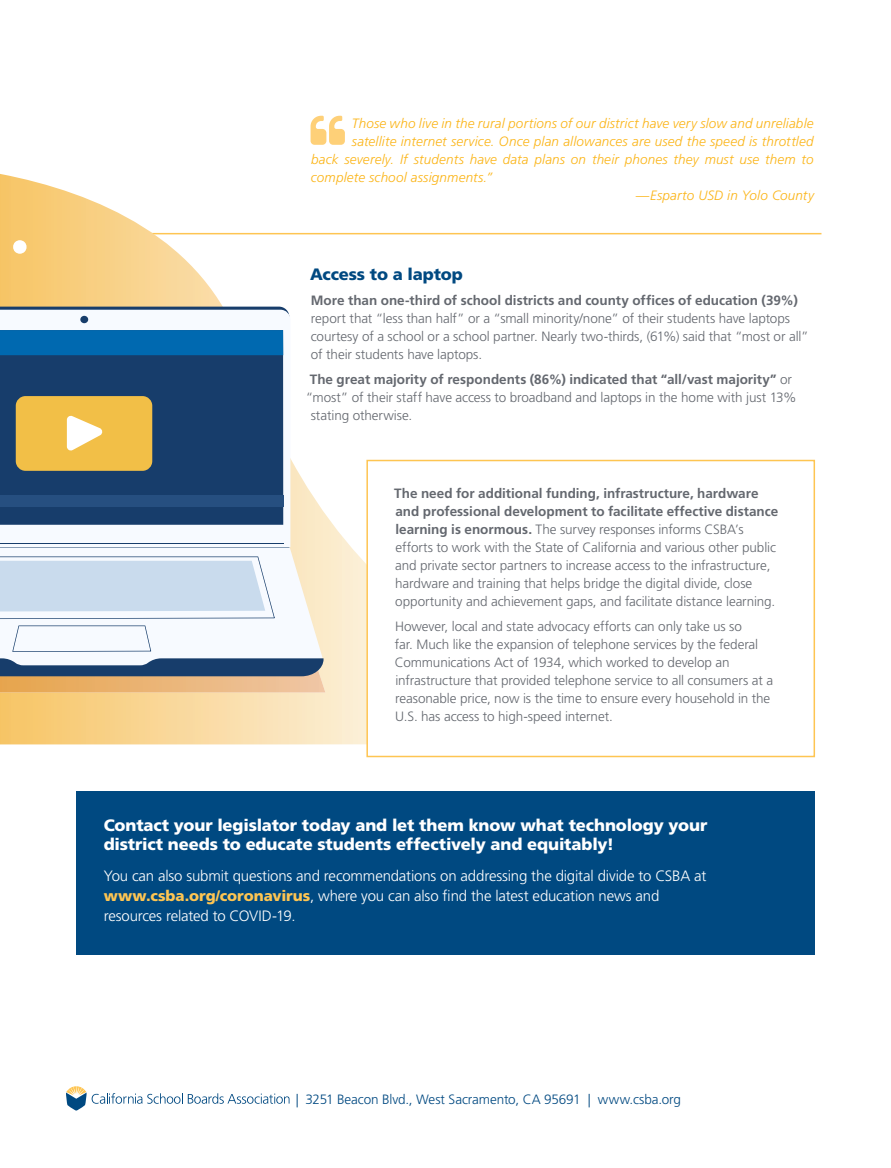
<style>
.page{position:relative;width:891px;height:1168px;background:#fff}
.page>*{position:absolute;margin:0;border:0;box-sizing:border-box;transform-origin:0 0}
.Body{font:900 16.5px/19.5px "Frutiger LT Std";letter-spacing:-.01em;color:#fff}
.Body-2{font:900 16.5px "Frutiger LT Std";letter-spacing:-.005em;color:#004981}
.Body-3{font:300 15px/20px "Frutiger LT Std";letter-spacing:-.01em;color:#fff}
.Body-4{font:300 13.5px/18px "Frutiger LT Std";letter-spacing:-.005em;color:#64686f}
.Body-5{font:italic 300 13.5px "Frutiger LT Std";letter-spacing:.01em;color:#fbb416}
.Body-6{font:700 13.5px "Frutiger LT Std";color:#64686f}
.t1{font:300 13.5px "Frutiger LT Std";letter-spacing:-.005em;color:#004981}
.s1{font-weight:700}
.s2{font-weight:300}
.s3{font-weight:900;color:#fec552}
</style>
<div class="page">
<svg style="left:311px;top:116px;width:34px;height:29px"></svg>
<hr style="left:50px;top:233px;width:771px;height:1px;background:#fec552">
<svg style="left:0;top:174px;width:460px;height:570px"></svg>
<svg style="left:0;top:554px;width:325px;height:138px"></svg>
<svg style="left:0;top:310px;width:290px;height:237px"></svg>
<div style="left:0;top:330px;width:283px;height:195px;background:#173d6b"></div>
<div style="left:0;top:330px;width:283px;height:25px;background:#0069b0"></div>
<div style="left:80px;top:316px;width:8px;height:7px;background:#173d6b;border-radius:50%"></div>
<svg style="left:0;top:547px;width:324px;height:129px"></svg>
<hr style="left:0;top:543px;width:283px;height:1px;background:#173d6b">
<div style="left:16px;top:396px;width:136px;height:75px;background:#f2bf47;border-radius:10px"></div>
<svg style="left:67px;top:415px;width:36px;height:36px"></svg>
<div style="left:0;top:496px;width:283px;height:11px;background:#264f80"></div>
<div style="left:367px;top:460px;width:447px;height:296px;background:#fff"></div>
<div style="left:366px;top:460px;width:449px;height:297px;border:2px solid #fec552"></div>
<div style="left:77px;top:791px;width:738px;height:164px;background:#004981"></div>
<svg style="left:66px;top:1086px;width:224px;height:24px"></svg>
<p class="Body-5" style="left:352px;top:115px;width:463px">Those who live in the rural portions of our district have very slow and unreliable</p>
<p class="Body-5" style="left:352px;top:133px;width:463px">satellite internet service. Once plan allowances are used the speed is throttled</p>
<p class="Body-5" style="left:311px;top:151px;width:504px">back severely. If students have data plans on their phones they must use them to</p>
<p class="Body-5" style="left:311px;top:169px;width:183px">complete school assignments.”</p>
<p class="Body-5" style="left:636px;top:187px;width:180px">—Esparto USD in Yolo County</p>
<p class="Body-2" style="left:310px;top:264px;width:154px">Access to a laptop</p>
<p class="Body-4" style="left:311px;top:291px;width:499px"><span class="s1">More than one‐third of school districts and county offices of education (39%) </span>report that “less than half” or a “small minority/none” of their students have laptops courtesy of a school or a school partner. Nearly two‐thirds, (61%) said that “most or all” of their students have laptops.</p>
<p class="Body-6" style="left:310px;top:371px;width:484px">The great majority of respondents (86%) indicated that “all/vast majority” <span class="s2">or</span></p>
<p class="Body-4" style="left:306px;top:388px;width:492px">“most” of their staff have access to broadband and laptops in the home with just 13%</p>
<p class="Body-4" style="left:311px;top:406px;width:103px">stating otherwise.</p>
<p class="Body-4" style="left:394px;top:485px;width:386px"><span class="s1">The need for additional funding, infrastructure, hardware and professional development to facilitate effective distance learning is enormous.</span> The survey responses informs CSBA’s efforts to work with the State of California and various other public and private sector partners to increase access to the infrastructure, hardware and training that helps bridge the digital divide, close opportunity and achievement gaps, and facilitate distance learning.</p>
<p class="Body-4" style="left:395px;top:618px;width:380px">However, local and state advocacy efforts can only take us so<br>far. Much like the expansion of telephone services by the federal Communications Act of 1934, which worked to develop an infrastructure that provided telephone service to all consumers at a reasonable price, now is the time to ensure every household in the U.S. has access to high-speed internet.</p>
<p class="Body" style="left:104px;top:815px;width:605px">Contact your legislator today and let them know what technology your district needs to educate students effectively and equitably!</p>
<p class="Body-3" style="left:104px;top:866px;width:604px">You can also submit questions and recommendations on addressing the digital divide to CSBA at <span class="s3">www.csba.org/coronavirus</span>, where you can also find the latest education news and resources related to COVID-19.</p>
<p class="t1" style="left:296px;top:1091px;width:387px">| 3251 Beacon Blvd., West Sacramento, CA 95691 | www.csba.org</p>
</div>
